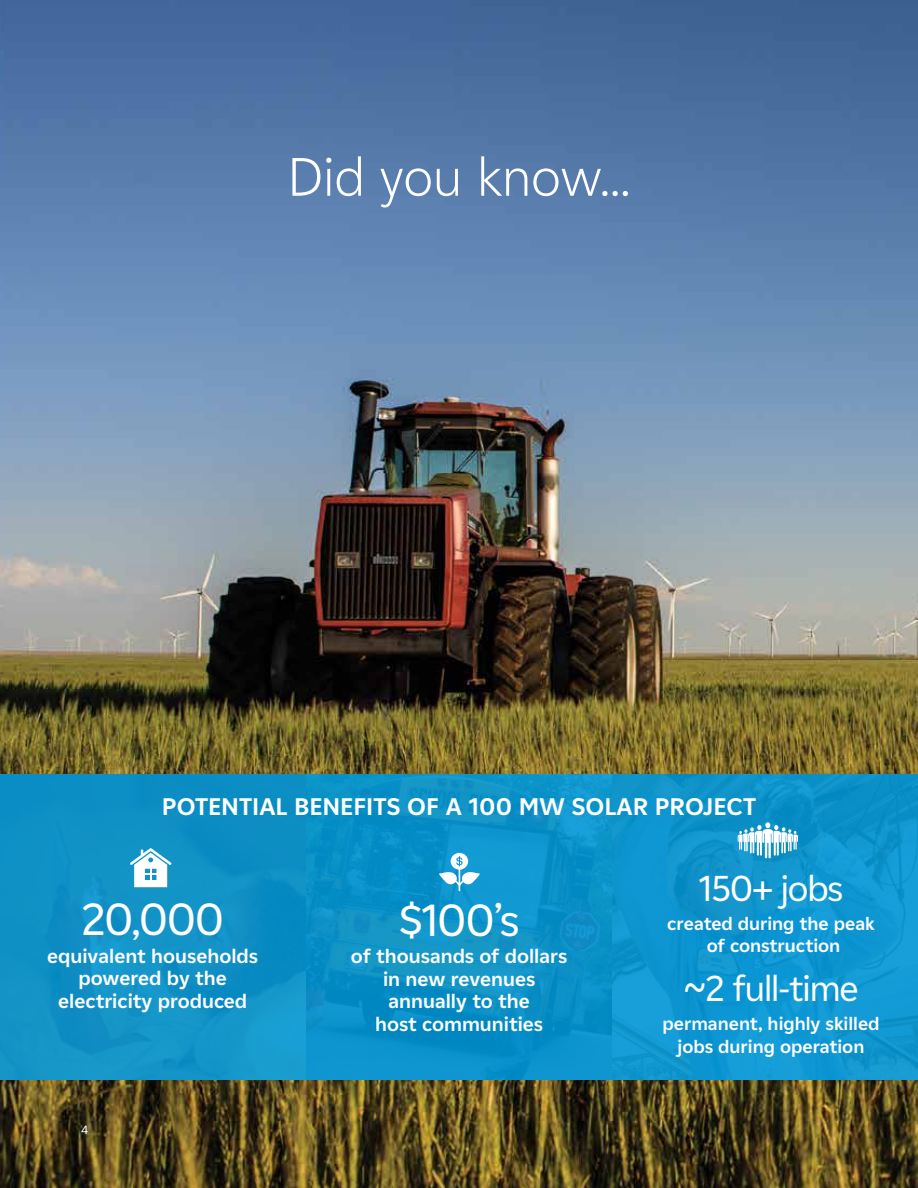
<style>
.page{position:relative;width:918px;height:1188px;background:#fff}
.page>*{position:absolute;margin:0;border:0;box-sizing:border-box;transform-origin:0 0}
.t1{font:300 54px "EDF2020";color:#fff}
.t2{font:45px "EDF2020";letter-spacing:-.03em;color:#fff}
.t3{font:36px "EDF2020";letter-spacing:-.03em;color:#fff}
.t4{font:700 24px "EDF2020";color:#fff}
.t5{font:700 19.5px/22.5px "EDF2020";color:#fff;text-align:center}
.t6{font:700 18px/22.5px "EDF2020";color:#fff;text-align:center}
.t7{font:12px "EDF2020";color:#fff}
</style>
<div class="page">
<img style="left:0;top:0;width:918px;height:1188px">
<div style="left:0;top:774px;width:918px;height:306px;background:linear-gradient(to right,#0f90c3,#0e96d1)"></div>
<svg style="left:130px;top:848px;width:41px;height:39px"></svg>
<svg style="left:439px;top:853px;width:41px;height:38px"></svg>
<svg style="left:738px;top:822px;width:60px;height:36px"></svg>
<h1 class="t1" style="left:288px;top:139px;width:344px">Did you know...</h1>
<p class="t4" style="left:162px;top:790px;width:596px">POTENTIAL BENEFITS OF A 100 MW SOLAR PROJECT</p>
<h2 class="t2" style="left:81px;top:888px;width:145px">20,000</h2>
<p class="t5" style="left:47px;top:944px;width:212px">equivalent households powered by the electricity produced</p>
<p class="t7" style="left:81px;top:1121px;width:9px">4</p>
<h2 class="t2" style="left:399px;top:888px;width:122px">$100’s</h2>
<p class="t5" style="left:351px;top:945px;width:218px">of thousands of dollars in new revenues annually to the<br>host communities</p>
<h3 class="t3" style="left:699px;top:863px;width:146px">150+ jobs</h3>
<p class="t6" style="left:667px;top:912px;width:209px">created during the peak of construction</p>
<h3 class="t3" style="left:683px;top:963px;width:177px">~2 full-time</h3>
<p class="t6" style="left:662px;top:1012px;width:219px">permanent, highly skilled jobs during operation</p>
</div>
